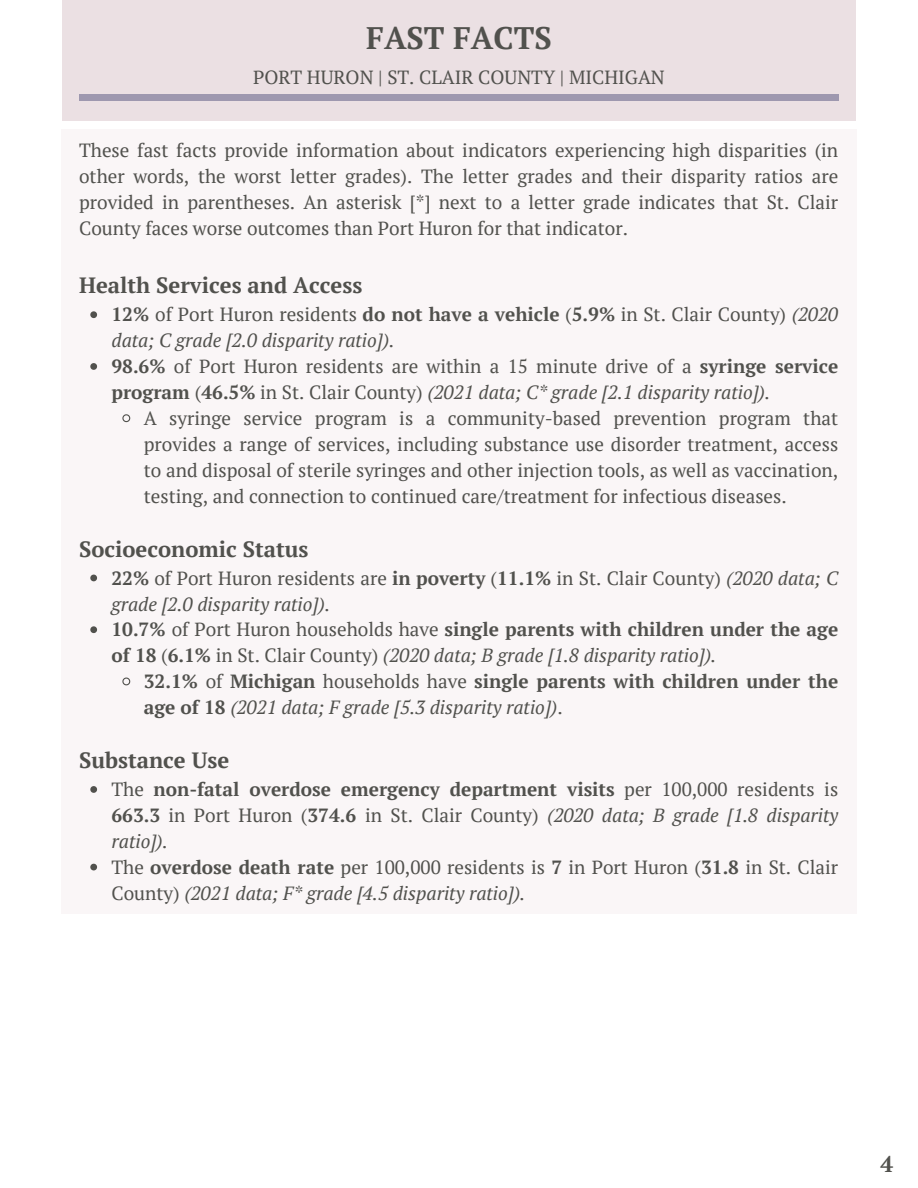
<style>
.page{position:relative;width:918px;height:1188px;background:#fff}
.page>*{position:absolute;margin:0;border:0;box-sizing:border-box;transform-origin:0 0}
.t1{font:700 31.05px "PT Serif";color:#51514d}
.t2{font:700 22.5px "PT Serif";color:#51514d}
.t3{font:700 22.05px "PT Serif";color:#51514d}
.t4{font:19.05px/25.8px "PT Serif";color:#51514d}
.t5{font:700 19.05px/25.8px "PT Serif";color:#51514d}
.s1{font-weight:700}
.s2{font-style:italic}
.s3{font-weight:400}
.s4{font-weight:400;font-style:italic}
</style>
<div class="page">
<div style="left:61px;top:129px;width:795px;height:784px;background:#faf6f7"></div>
<div style="left:62px;top:0;width:794px;height:120px;background:#ebe0e3"></div>
<div style="left:79px;top:95px;width:760px;height:5px;background:#9e98af"></div>
<svg style="left:90px;top:311px;width:7px;height:7px"></svg>
<svg style="left:90px;top:363px;width:7px;height:7px"></svg>
<svg style="left:122px;top:414px;width:9px;height:9px"></svg>
<svg style="left:90px;top:575px;width:7px;height:6px"></svg>
<svg style="left:90px;top:626px;width:7px;height:7px"></svg>
<svg style="left:122px;top:677px;width:9px;height:9px"></svg>
<svg style="left:90px;top:786px;width:7px;height:7px"></svg>
<svg style="left:90px;top:864px;width:7px;height:6px"></svg>
<h3 class="t1" style="left:366px;top:17px;width:187px">FAST FACTS</h3>
<p class="t4" style="left:253px;top:64px;width:413px">PORT HURON | ST. CLAIR COUNTY | MICHIGAN</p>
<p class="t4" style="left:79px;top:137px;width:761px;text-align:justify">These fast facts provide information about indicators experiencing high disparities (in other words, the worst letter grades). The letter grades and their disparity ratios are provided in parentheses. An asterisk [*] next to a letter grade indicates that St. Clair County faces worse outcomes than Port Huron for that indicator.</p>
<h2 class="t3" style="left:79px;top:270px;width:285px">Health Services and Access</h2>
<p class="t4" style="left:111px;top:301px;width:728px"><span class="s1">12%</span> of Port Huron residents <span class="s1">do not have a vehicle</span> (<span class="s1">5.9%</span> in St. Clair County) <span class="s2">(2020 data; C grade [2.0 disparity ratio]).</span></p>
<p class="t4" style="left:111px;top:353px;width:728px"><span class="s1">98.6%</span> of Port Huron residents are within a 15 minute drive of a <span class="s1">syringe service program</span> (<span class="s1">46.5%</span> in St. Clair County) <span class="s2">(2021 data; C* grade [2.1 disparity ratio]).</span></p>
<p class="t4" style="left:144px;top:405px;width:696px;text-align:justify">A syringe service program is a community-based prevention program that provides a range of services, including substance use disorder treatment, access to and disposal of sterile syringes and other injection tools, as well as vaccination, testing, and connection to continued care/treatment for infectious diseases.</p>
<h2 class="t3" style="left:79px;top:534px;width:231px">Socioeconomic Status</h2>
<p class="t4" style="left:111px;top:565px;width:728px"><span class="s1">22%</span> of Port Huron residents are <span class="s1">in poverty</span> (<span class="s1">11.1%</span> in St. Clair County) <span class="s2">(2020 data; C grade [2.0 disparity ratio]).</span></p>
<p class="t5" style="left:111px;top:616px;width:728px">10.7% <span class="s3">of Port Huron households have</span> single parents with children under the age of 18 <span class="s3">(</span>6.1% <span class="s3">in St. Clair County)</span> <span class="s4">(2020 data; B grade [1.8 disparity ratio]).</span></p>
<p class="t5" style="left:144px;top:668px;width:696px">32.1% <span class="s3">of</span> Michigan <span class="s3">households have</span> single parents with children under the age of 18 <span class="s4">(2021 data; F grade [5.3 disparity ratio])</span><span class="s3">.</span></p>
<h2 class="t3" style="left:79px;top:745px;width:152px">Substance Use</h2>
<p class="t4" style="left:111px;top:776px;width:728px;text-align:justify">The <span class="s1">non-fatal overdose emergency department visits</span> per 100,000 residents is <span class="s1">663.3</span> in Port Huron (<span class="s1">374.6</span> in St. Clair County) <span class="s2">(2020 data; B grade [1.8 disparity ratio]).</span></p>
<p class="t4" style="left:111px;top:854px;width:728px">The <span class="s1">overdose death rate</span> per 100,000 residents is <span class="s1">7</span> in Port Huron (<span class="s1">31.8</span> in St. Clair<br>County) <span class="s2">(2021 data; F* grade [4.5 disparity ratio]).</span></p>
<h1 class="t2" style="left:881px;top:1148px;width:14px">4</h1>
</div>
